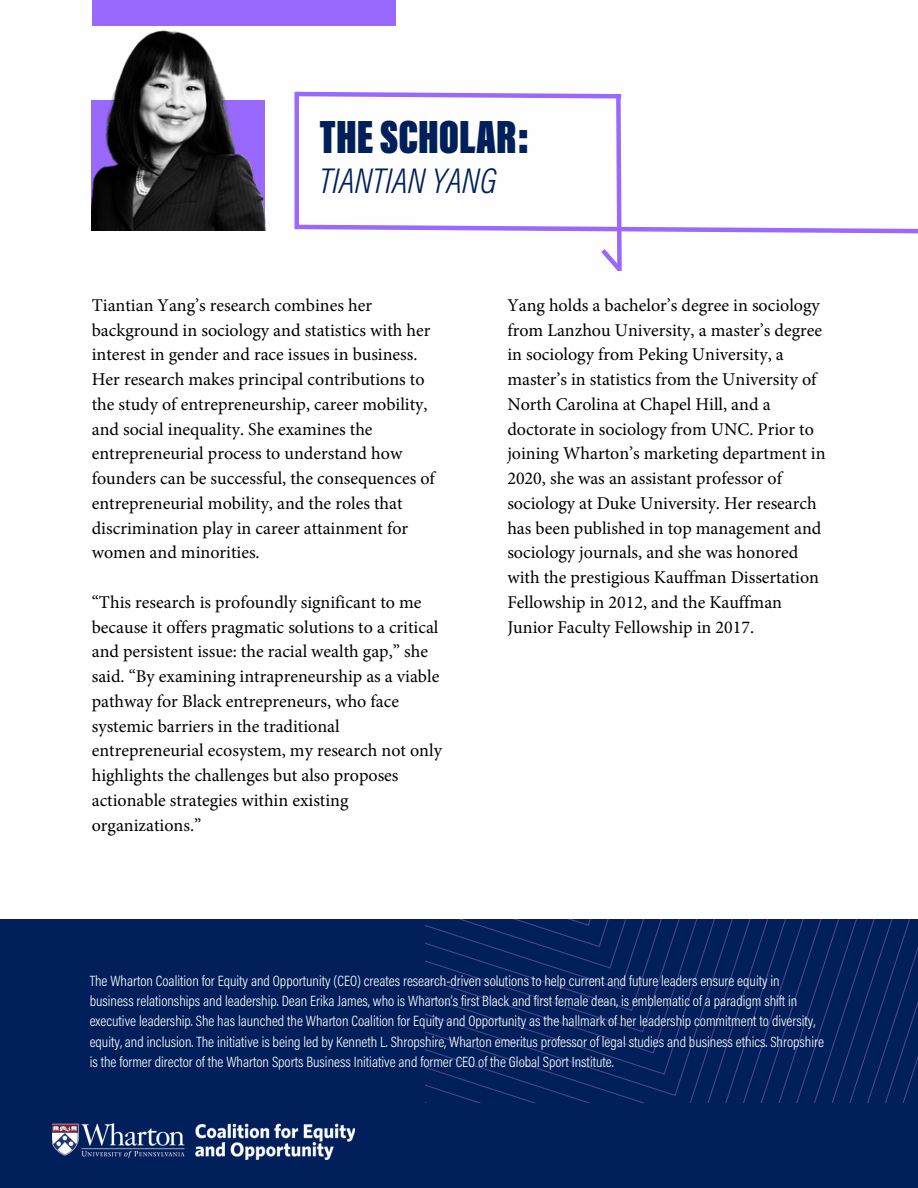
<style>
.page{position:relative;width:918px;height:1188px;background:#fff}
.page>*{position:absolute;margin:0;border:0;box-sizing:border-box;transform-origin:0 0}
.t1{font:900 48px "Acumin Pro Extra Cond";color:#011f5b}
.t2{font:italic 300 36px "Acumin Pro Cond";color:#011f5b}
.t3{font:18px/24.8px "Minion Pro";color:#000}
.t4{font:300 15px/20.2px "Acumin Pro Cond";color:#fff}
</style>
<div class="page">
<div style="left:92px;top:0;width:304px;height:26px;background:#9969fd"></div>
<div style="left:0;top:919px;width:918px;height:269px;background:#011f5b"></div>
<img style="left:53px;top:1124px;width:301px;height:36px">
<svg style="left:395px;top:92px;width:523px;height:179px"></svg>
<svg style="left:426px;top:919px;width:336px;height:183px"></svg>
<svg style="left:771px;top:919px;width:147px;height:183px"></svg>
<img style="left:92px;top:30px;width:303px;height:201px">
<h2 class="t1" style="left:320px;top:118px;width:212px">THESCHOLAR:</h2>
<h3 class="t2" style="left:320px;top:167px;width:178px">TIANTIAN YANG</h3>
<h3 class="t3" style="left:92px;top:294px;width:345px">Tiantian Yang’s research combines her background in sociology and statistics with her interest in gender and race issues in business.<br>Her research makes principal contributions to the study of entrepreneurship, career mobility, and social inequality. She examines the entrepreneurial process to understand how founders can be successful, the consequences of entrepreneurial mobility, and the roles that discrimination play in career attainment for women and minorities.</h3>
<p class="t3" style="left:92px;top:591px;width:352px">“This research is profoundly significant to me because it offers pragmatic solutions to a critical and persistent issue: the racial wealth gap,” she said. “By examining intrapreneurship as a viable pathway for Black entrepreneurs, who face systemic barriers in the traditional entrepreneurial ecosystem, my research not only highlights the challenges but also proposes actionable strategies within existing organizations.”</p>
<p class="t3" style="left:507px;top:294px;width:320px">Yang holds a bachelor’s degree in sociology from Lanzhou University, a master’s degree in sociology from Peking University, a master’s in statistics from the University of North Carolina at Chapel Hill, and a doctorate in sociology from UNC. Prior to joining Wharton’s marketing department in 2020, she was an assistant professor of sociology at Duke University. Her research has been published in top management and sociology journals, and she was honored with the prestigious Kauffman Dissertation Fellowship in 2012, and the Kauffman Junior Faculty Fellowship in 2017.</p>
<h3 class="t4" style="left:90px;top:972px;width:736px">The Wharton Coalition for Equity and Opportunity (CEO) creates research-driven solutions to help current and future leaders ensure equity in business relationships and leadership. Dean Erika James, who is Wharton’s first Black and first female dean, is emblematic of a paradigm shift in executive leadership. She has launched the Wharton Coalition for Equity and Opportunity as the hallmark of her leadership commitment to diversity, equity, and inclusion. The initiative is being led by Kenneth L. Shropshire, Wharton emeritus professor of legal studies and business ethics. Shropshire is the former director of the Wharton Sports Business Initiative and former CEO of the Global Sport Institute.</h3>
</div>
